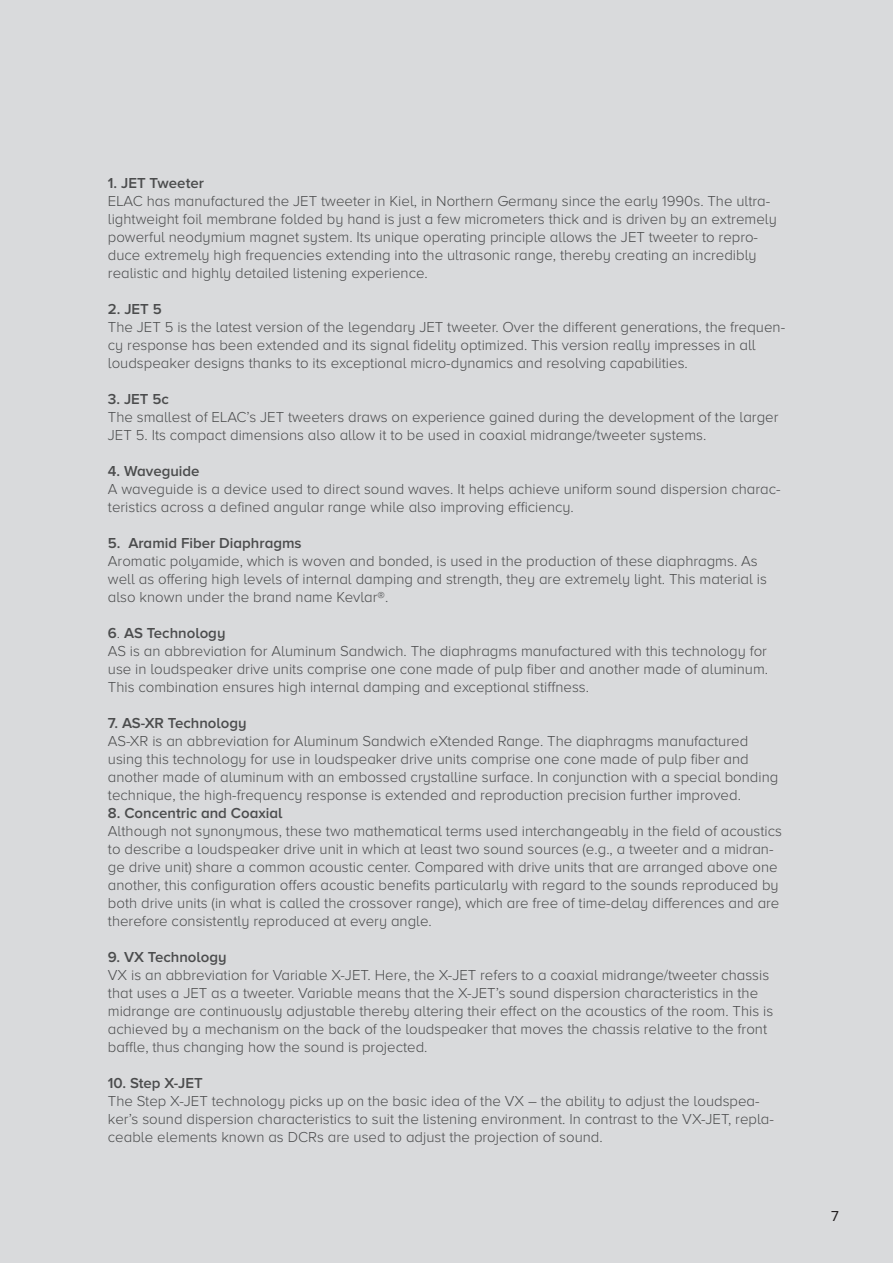
<style>
.page{position:relative;width:893px;height:1263px;background:#d9dadc}
.page>*{position:absolute;margin:0;border:0;box-sizing:border-box;transform-origin:0 0}
.t1{font:300 15px/18px "Proxima Nova A";color:#4b4c4d}
.t2{font:600 15px "Proxima Nova A";color:#4b4c4d}
.t3{font:15px "Proxima Nova A";color:#231f20}
.s1{font-weight:600}
</style>
<div class="page">
<p class="t2" style="left:108px;top:175px;width:98px">1. JET Tweeter</p>
<p class="t1" style="left:108px;top:192px;width:670px">ELAC has manufactured the JET tweeter in Kiel, in Northern Germany since the early 1990s. The ultra&shy;lightweight foil membrane folded by hand is just a few micrometers thick and is driven by an extremely powerful neodymium magnet system. Its unique operating principle allows the JET tweeter to repro&shy;duce extremely high frequencies extending into the ultrasonic range, thereby creating an incredibly realistic and highly detailed listening experience.</p>
<p class="t2" style="left:108px;top:301px;width:55px">2. JET 5</p>
<p class="t1" style="left:108px;top:318px;width:679px">The JET 5 is the latest version of the legendary JET tweeter. Over the different generations, the frequen&shy;cy response has been extended and its signal fidelity optimized. This version really impresses in all loudspeaker designs thanks to its exceptional micro-dynamics and resolving capabilities.</p>
<p class="t2" style="left:108px;top:391px;width:63px">3. JET 5c</p>
<p class="t1" style="left:108px;top:408px;width:672px">The smallest of ELAC’s JET tweeters draws on experience gained during the development of the larger<br>JET 5. Its compact dimensions also allow it to be used in coaxial midrange/tweeter systems.</p>
<p class="t2" style="left:108px;top:463px;width:93px">4. Waveguide</p>
<p class="t1" style="left:108px;top:480px;width:674px">A waveguide is a device used to direct sound waves. It helps achieve uniform sound dispersion charac&shy;teristics across a defined angular range while also improving efficiency.</p>
<p class="t2" style="left:108px;top:535px;width:195px">5. Aramid Fiber Diaphragms</p>
<p class="t1" style="left:108px;top:552px;width:660px">Aromatic polyamide, which is woven and bonded, is used in the production of these diaphragms. As well as offering high levels of internal damping and strength, they are extremely light. This material is also known under the brand name Kevlar®.</p>
<p class="t1" style="left:108px;top:624px;width:662px"><span class="s1">6</span>. <span class="s1">AS Technology<br></span>AS is an abbreviation for Aluminum Sandwich. The diaphragms manufactured with this technology for use in loudspeaker drive units comprise one cone made of pulp fiber and another made of aluminum.<br>This combination ensures high internal damping and exceptional stiffness.</p>
<p class="t2" style="left:108px;top:715px;width:140px">7. AS-XR Technology</p>
<p class="t1" style="left:108px;top:732px;width:672px">AS-XR is an abbreviation for Aluminum Sandwich eXtended Range. The diaphragms manufactured using this technology for use in loudspeaker drive units comprise one cone made of pulp fiber and another made of aluminum with an embossed crystalline surface. In conjunction with a special bonding technique, the high-frequency response is extended and reproduction precision further improved.</p>
<p class="t2" style="left:108px;top:805px;width:176px">8. Concentric and Coaxial</p>
<p class="t1" style="left:108px;top:822px;width:676px">Although not synonymous, these two mathematical terms used interchangeably in the field of acoustics to describe a loudspeaker drive unit in which at least two sound sources (e.g., a tweeter and a midran&shy;ge drive unit) share a common acoustic center. Compared with drive units that are arranged above one another, this configuration offers acoustic benefits particularly with regard to the sounds reproduced by both drive units (in what is called the crossover range), which are free of time-delay differences and are therefore consistently reproduced at every angle.</p>
<p class="t2" style="left:108px;top:949px;width:120px">9. VX Technology</p>
<p class="t1" style="left:108px;top:966px;width:667px">VX is an abbreviation for Variable X-JET. Here, the X-JET refers to a coaxial midrange/tweeter chassis that uses a JET as a tweeter. Variable means that the X-JET’s sound dispersion characteristics in the midrange are continuously adjustable thereby altering their effect on the acoustics of the room. This is achieved by a mechanism on the back of the loudspeaker that moves the chassis relative to the front baffle, thus changing how the sound is projected.</p>
<p class="t2" style="left:108px;top:1075px;width:96px">10. Step X-JET</p>
<p class="t1" style="left:108px;top:1092px;width:668px">The Step X-JET technology picks up on the basic idea of the VX – the ability to adjust the loudspea&shy;ker’s sound dispersion characteristics to suit the listening environment. In contrast to the VX-JET, repla&shy;ceable elements known as DCRs are used to adjust the projection of sound.</p>
<p class="t3" style="left:831px;top:1207px;width:9px">7</p>
</div>
